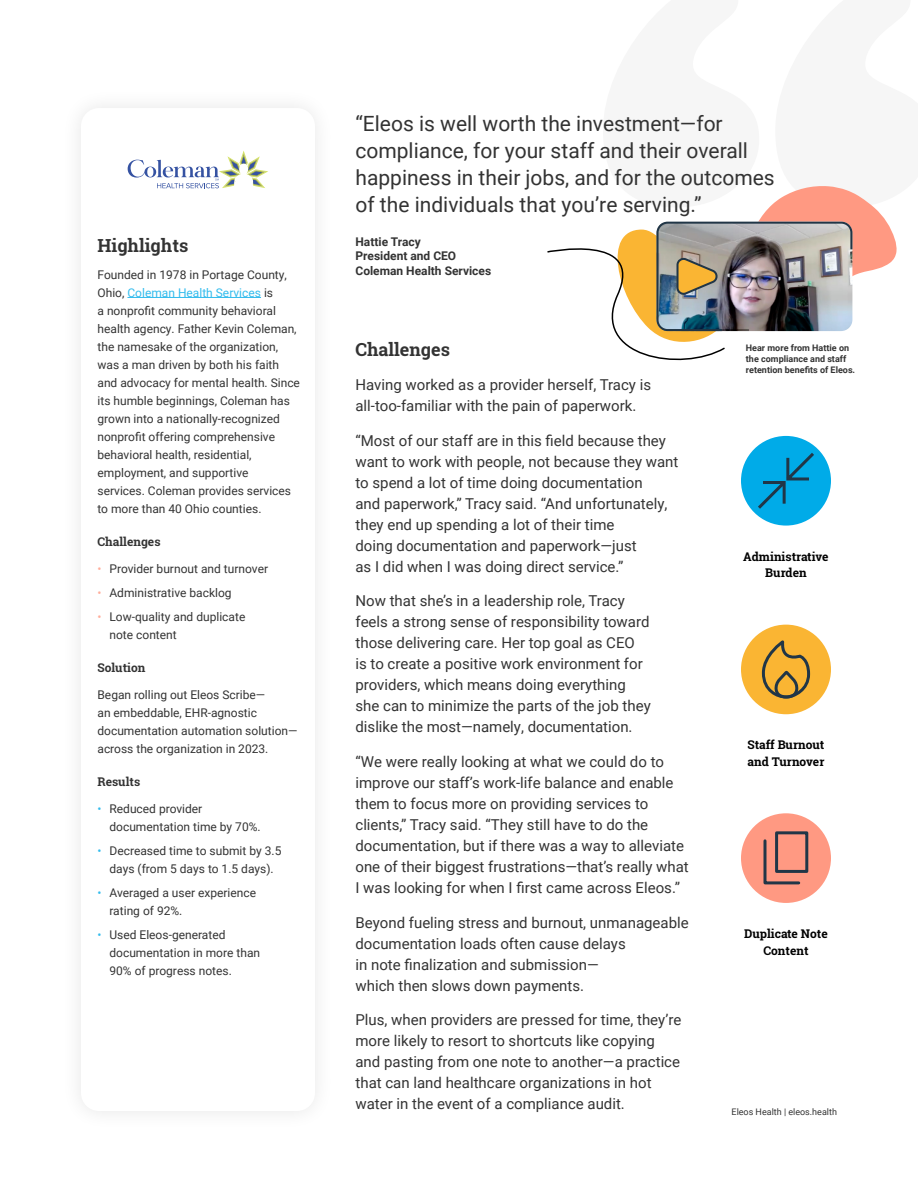
<style>
.page{position:relative;width:918px;height:1187px;background:#fff}
.page>*{position:absolute;margin:0;border:0;box-sizing:border-box;transform-origin:0 0}
.Paragraph{font:21px/27px "Roboto";color:#333}
.Highlights{font:700 18px "Roboto Slab";color:#333}
.Paragraph-2{font:15px/21px "Roboto";color:#333}
.Highlight_Paragraph{font:12px/18px "Roboto";color:#333}
.Icon_Text{font:700 12px/16.5px "Roboto Slab";color:#000;text-align:center}
.Paragraph-3{font:700 12px/14.4px "Roboto";color:#333}
.Highlights-2{font:700 12px "Roboto Slab";color:#333}
.Paragraph-4{font:700 9px/10.8px "Roboto";color:#333}
.t1{font:9px "Roboto";color:#333}
.s1{color:#33bced}
.s2{color:#ffad9b}
</style>
<div class="page">
<div style="left:61px;top:88px;width:274px;height:1043px;background:#fbfbfb"></div>
<div style="left:81px;top:108px;width:234px;height:1003px;background:#fff;border-radius:18px"></div>
<hr style="left:127px;top:297px;width:134px;height:1px;background:#33bced">
<div style="left:741px;top:436px;width:90px;height:89px;background:#00abe8;border-radius:50%"></div>
<svg style="left:758px;top:453px;width:56px;height:56px"></svg>
<img style="left:547px;top:186px;width:350px;height:175px">
<div style="left:741px;top:813px;width:90px;height:90px;background:#ff9982;border-radius:50%"></div>
<svg style="left:763px;top:831px;width:46px;height:54px"></svg>
<div style="left:741px;top:624px;width:90px;height:90px;background:#fab533;border-radius:50%"></div>
<svg style="left:761px;top:640px;width:50px;height:59px"></svg>
<svg style="left:128px;top:150px;width:140px;height:38px"></svg>
<p class="Highlights" style="left:98px;top:233px;width:92px">Highlights</p>
<p class="Highlight_Paragraph" style="left:98px;top:265px;width:204px">Founded in 1978 in Portage County, Ohio, <span class="s1">Coleman Health Services</span> is<br>a nonprofit community behavioral health agency. Father Kevin Coleman, the namesake of the organization, was a man driven by both his faith and advocacy for mental health. Since its humble beginnings, Coleman has grown into a nationally-recognized nonprofit offering comprehensive behavioral health, residential, employment, and supportive<br>services. Coleman provides services to more than 40 Ohio counties.</p>
<p class="Highlights-2" style="left:98px;top:533px;width:65px">Challenges</p>
<p class="Highlight_Paragraph" style="left:98px;top:559px;width:172px"><span class="s2">•</span> Provider burnout and turnover</p>
<p class="Highlight_Paragraph" style="left:98px;top:583px;width:136px"><span class="s2">•</span> Administrative backlog</p>
<p class="Highlight_Paragraph" style="left:110px;top:607px;width:137px;text-indent:-12px"><span class="s2">•</span> Low-quality and duplicate note content</p>
<p class="Highlights-2" style="left:98px;top:659px;width:49px">Solution</p>
<p class="Highlight_Paragraph" style="left:98px;top:685px;width:202px">Began rolling out Eleos Scribe—<br>an embeddable, EHR-agnostic documentation automation solution— across the organization in 2023.</p>
<p class="Highlights-2" style="left:98px;top:773px;width:44px">Results</p>
<p class="Highlight_Paragraph" style="left:110px;top:799px;width:153px;text-indent:-12px"><span class="s1">•</span> Reduced provider documentation time by 70%.</p>
<p class="Highlight_Paragraph" style="left:98px;top:841px;width:185px;text-align:center"><span class="s1">•</span> Decreased time to submit by 3.5 days (from 5 days to 1.5 days).</p>
<p class="Highlight_Paragraph" style="left:110px;top:883px;width:148px;text-indent:-12px"><span class="s1">•</span> Averaged a user experience rating of 92%.</p>
<p class="Highlight_Paragraph" style="left:110px;top:925px;width:152px;text-indent:-12px"><span class="s1">•</span> Used Eleos-generated documentation in more than<br>90% of progress notes.</p>
<p class="Paragraph" style="left:356px;top:109px;width:421px">“Eleos is well worth the investment—for compliance, for your staff and their overall happiness in their jobs, and for the outcomes of the individuals that you’re serving.”</p>
<p class="Paragraph-3" style="left:356px;top:234px;width:137px">Hattie Tracy<br>President and CEO<br>Coleman Health Services</p>
<h1 class="Highlights" style="left:356px;top:337px;width:96px">Challenges</h1>
<p class="Paragraph-2" style="left:356px;top:374px;width:297px">Having worked as a provider herself, Tracy is all-too-familiar with the pain of paperwork.</p>
<p class="Paragraph-2" style="left:356px;top:429px;width:324px">“Most of our staff are in this field because they want to work with people, not because they want to spend a lot of time doing documentation<br>and paperwork,” Tracy said. “And unfortunately, they end up spending a lot of their time<br>doing documentation and paperwork—just<br>as I did when I was doing direct service.”</p>
<p class="Paragraph-2" style="left:356px;top:590px;width:297px">Now that she’s in a leadership role, Tracy feels a strong sense of responsibility toward those delivering care. Her top goal as CEO<br>is to create a positive work environment for providers, which means doing everything she can to minimize the parts of the job they dislike the most—namely, documentation.</p>
<p class="Paragraph-2" style="left:356px;top:750px;width:335px">“We were really looking at what we could do to improve our staff’s work-life balance and enable them to focus more on providing services to clients,” Tracy said. “They still have to do the documentation, but if there was a way to alleviate one of their biggest frustrations—that’s really what I was looking for when I first came across Eleos.”</p>
<p class="Paragraph-2" style="left:356px;top:911px;width:335px">Beyond fueling stress and burnout, unmanageable documentation loads often cause delays<br>in note finalization and submission—<br>which then slows down payments.</p>
<p class="Paragraph-2" style="left:356px;top:1008px;width:327px">Plus, when providers are pressed for time, they’re more likely to resort to shortcuts like copying and pasting from one note to another—a practice that can land healthcare organizations in hot water in the event of a compliance audit.</p>
<p class="Paragraph-4" style="left:746px;top:342px;width:111px">Hear more from Hattie on the compliance and staff retention benefits of Eleos.</p>
<p class="Icon_Text" style="left:743px;top:548px;width:87px">Administrative<br>Burden</p>
<p class="Icon_Text" style="left:748px;top:736px;width:78px;text-align:left">Staff Burnout and Turnover</p>
<p class="Icon_Text" style="left:744px;top:925px;width:85px">Duplicate Note<br>Content</p>
<p class="t1" style="left:732px;top:1105px;width:107px">Eleos Health | eleos.health</p>
</div>
